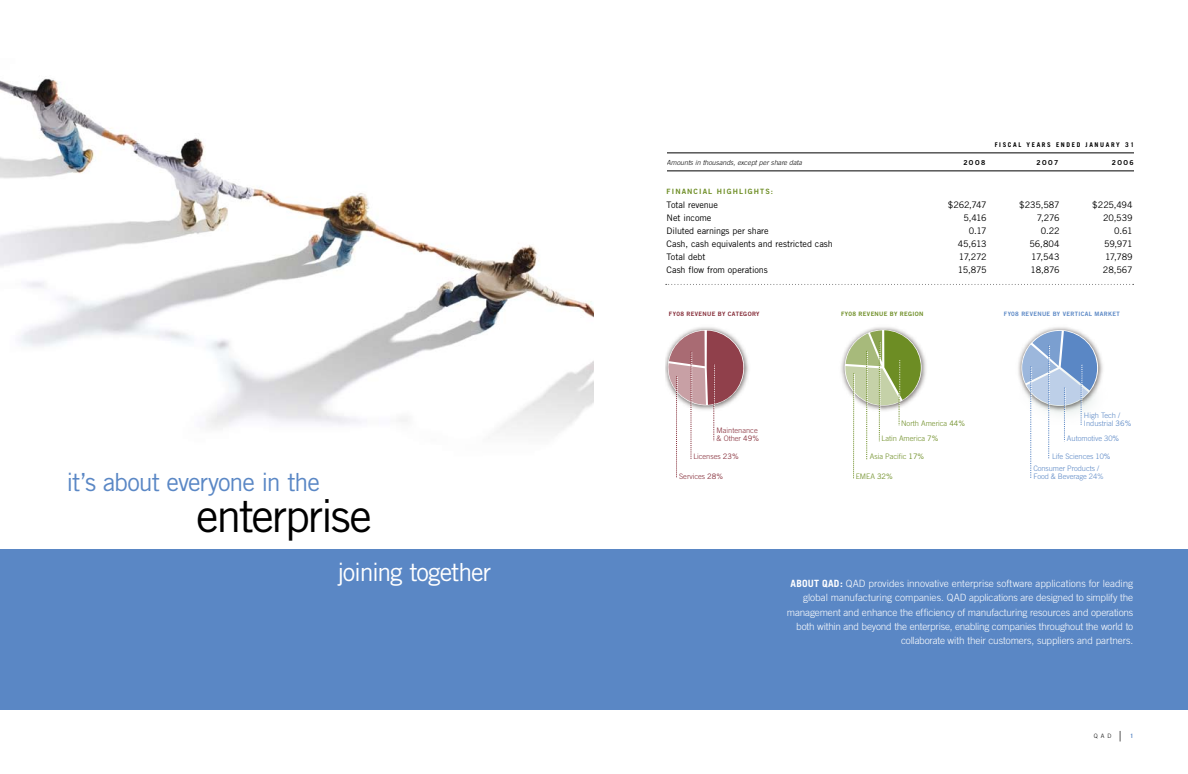
<style>
.page{position:relative;width:1188px;height:774px;background:#fff}
.page>*{position:absolute;margin:0;border:0;box-sizing:border-box;transform-origin:0 0}
.t1{font:45px "Trade Gothic";letter-spacing:-.05em;color:#000}
.t2{font:25px "Trade Gothic";letter-spacing:-.04em;color:#5a87c5}
.t3{font:25px "Trade Gothic";letter-spacing:-.04em;color:#fff}
.t4{font:300 10px/14.4px "Trade Gothic";letter-spacing:-.015em;color:#fff;text-align:right}
.t5{font:9px "Trade Gothic";letter-spacing:-.01em;color:#000}
.t6{font:300 7.5px/8px "Trade Gothic";color:#5a87c5}
.t7{font:300 7.5px "Trade Gothic";color:#6d8d24}
.t8{font:300 7.5px/8px "Trade Gothic";color:#842b37}
.t9{font:7.3px "Trade Gothic Bold Two";letter-spacing:.15em;color:#6d8d24}
.t10{font:italic 300 7px "Trade Gothic";letter-spacing:-.005em;color:#000}
.t11{font:6.8px "Trade Gothic Bold Two";letter-spacing:.21em;color:#000}
.t12{font:700 6.5px "Trade Gothic";letter-spacing:.25em;color:#000}
.t13{font:6px "Trade Gothic Bold Two";letter-spacing:.055em;color:#5a87c5}
.t14{font:6px "Trade Gothic Bold Two";letter-spacing:.05em;color:#842b37}
.t15{font:6px "Trade Gothic Bold Two";letter-spacing:.05em;color:#6d8d24}
.t16{font:300 6px "Trade Gothic";color:#000}
.t17{font:700 6px "Trade Gothic";color:#5a87c5}
.s1{font-weight:400}
.s2{font-weight:700}
</style>
<div class="page">
<img style="left:0;top:78px;width:594px;height:355px">
<div style="left:594px;top:549px;width:594px;height:161px;background:#5a87c5"></div>
<div style="left:0;top:549px;width:599px;height:161px;background:#5a87c5"></div>
<hr style="left:636px;top:153px;width:498px;height:1px;background:#000">
<hr style="left:636px;top:171px;width:498px;height:1px;background:#000">
<div style="left:633px;top:146px;width:33px;height:35px;background:#fff"></div>
<svg style="left:666px;top:284px;width:468px;height:1px"></svg>
<img style="left:1021px;top:327px;width:78px;height:25px">
<img style="left:1018px;top:352px;width:85px;height:38px">
<svg style="left:1022px;top:331px;width:75px;height:147px"></svg>
<img style="left:841px;top:327px;width:85px;height:61px">
<svg style="left:845px;top:330px;width:76px;height:149px"></svg>
<img style="left:665px;top:327px;width:84px;height:63px">
<svg style="left:668px;top:331px;width:75px;height:147px"></svg>
<h2 class="t2" style="left:66px;top:467px;width:255px">it’s about everyone in the</h2>
<h1 class="t1" style="left:196px;top:488px;width:177px">enterprise</h1>
<h2 class="t3" style="left:337px;top:557px;width:156px">joining together</h2>
<p class="t12" style="left:995px;top:140px;width:141px">FISCAL YEARS ENDED JANUARY 31</p>
<p class="t10" style="left:667px;top:158px;width:137px">Amounts in thousands, except per share data</p>
<p class="t11" style="left:963px;top:158px;width:23px">2OO8</p>
<p class="t11" style="left:1037px;top:158px;width:23px">2OO7</p>
<p class="t11" style="left:1112px;top:158px;width:23px">2OO6</p>
<p class="t9" style="left:667px;top:187px;width:108px">FINA NCIAL HIGHLIGHTS:</p>
<p class="t5" style="left:667px;top:200px;width:53px">Total revenue</p>
<p class="t5" style="left:948px;top:200px;width:41px">$262,747</p>
<p class="t5" style="left:1019px;top:200px;width:42px">$235,587</p>
<p class="t5" style="left:1092px;top:200px;width:42px">$225,494</p>
<p class="t5" style="left:667px;top:213px;width:46px">Net income</p>
<p class="t5" style="left:964px;top:213px;width:25px">5,416</p>
<p class="t5" style="left:1037px;top:213px;width:24px">7,276</p>
<p class="t5" style="left:1103px;top:213px;width:31px">20,539</p>
<p class="t5" style="left:667px;top:226px;width:103px">Diluted earnings per share</p>
<p class="t5" style="left:969px;top:226px;width:19px">0.17</p>
<p class="t5" style="left:1041px;top:226px;width:20px">0.22</p>
<p class="t5" style="left:1114px;top:226px;width:20px">0.61</p>
<p class="t5" style="left:667px;top:239px;width:168px">Cash, cash equivalents and restricted cash</p>
<p class="t5" style="left:958px;top:239px;width:30px">45,613</p>
<p class="t5" style="left:1029px;top:239px;width:32px">56,804</p>
<p class="t5" style="left:1104px;top:239px;width:30px">59,971</p>
<p class="t5" style="left:667px;top:252px;width:40px">Total debt</p>
<p class="t5" style="left:959px;top:252px;width:29px">17,272</p>
<p class="t5" style="left:1031px;top:252px;width:30px">17,543</p>
<p class="t5" style="left:1105px;top:252px;width:29px">17,789</p>
<p class="t5" style="left:667px;top:265px;width:103px">Cash flow from operations</p>
<p class="t5" style="left:958px;top:265px;width:30px">15,875</p>
<p class="t5" style="left:1031px;top:265px;width:31px">18,876</p>
<p class="t5" style="left:1103px;top:265px;width:31px">28,567</p>
<p class="t14" style="left:669px;top:310px;width:88px">FY08 REVENUE BY CATEGORY</p>
<p class="t15" style="left:841px;top:310px;width:84px">FY08 REVENUE BY REGION</p>
<p class="t13" style="left:1004px;top:310px;width:118px">FY08 REVENUE BY VERTICAL MARKET</p>
<p class="t8" style="left:717px;top:426px;width:44px">Maintenance &amp; Other <span class="s1">49%</span></p>
<p class="t8" style="left:693px;top:452px;width:47px">Licenses <span class="s1">23%</span></p>
<p class="t8" style="left:679px;top:472px;width:46px">Services <span class="s1">28%</span></p>
<p class="t7" style="left:901px;top:419px;width:65px">North America <span class="s1">44%</span></p>
<p class="t7" style="left:882px;top:434px;width:58px">Latin America <span class="s1">7%</span></p>
<p class="t7" style="left:870px;top:452px;width:56px">Asia Pacific <span class="s1">17%</span></p>
<p class="t7" style="left:856px;top:472px;width:39px">EMEA <span class="s1">32%</span></p>
<p class="t6" style="left:1084px;top:411px;width:49px">High Tech /<br>Industrial <span class="s1">36%</span></p>
<p class="t6" style="left:1067px;top:435px;width:54px">Automotive 30<span class="s1">%</span></p>
<p class="t6" style="left:1052px;top:452px;width:60px">Life Sciences 10<span class="s1">%</span></p>
<p class="t6" style="left:1033px;top:464px;width:72px">Consumer Products /<br>Food &amp; Beverage 24%</p>
<p class="t4" style="left:787px;top:576px;width:348px"><span class="s2">ABOUT QAD :</span> QAD provides innovative enterprise software applications for leading global manufacturing companies. QAD applications are designed to simplify the management and enhance the efficiency of manufacturing resources and operations both within and beyond the enterprise, enabling companies throughout the world to collaborate with their customers, suppliers and partners.</p>
<p class="t16" style="left:1094px;top:732px;width:19px">QAD</p>
<p class="t17" style="left:1130px;top:732px;width:5px">1</p>
</div>
